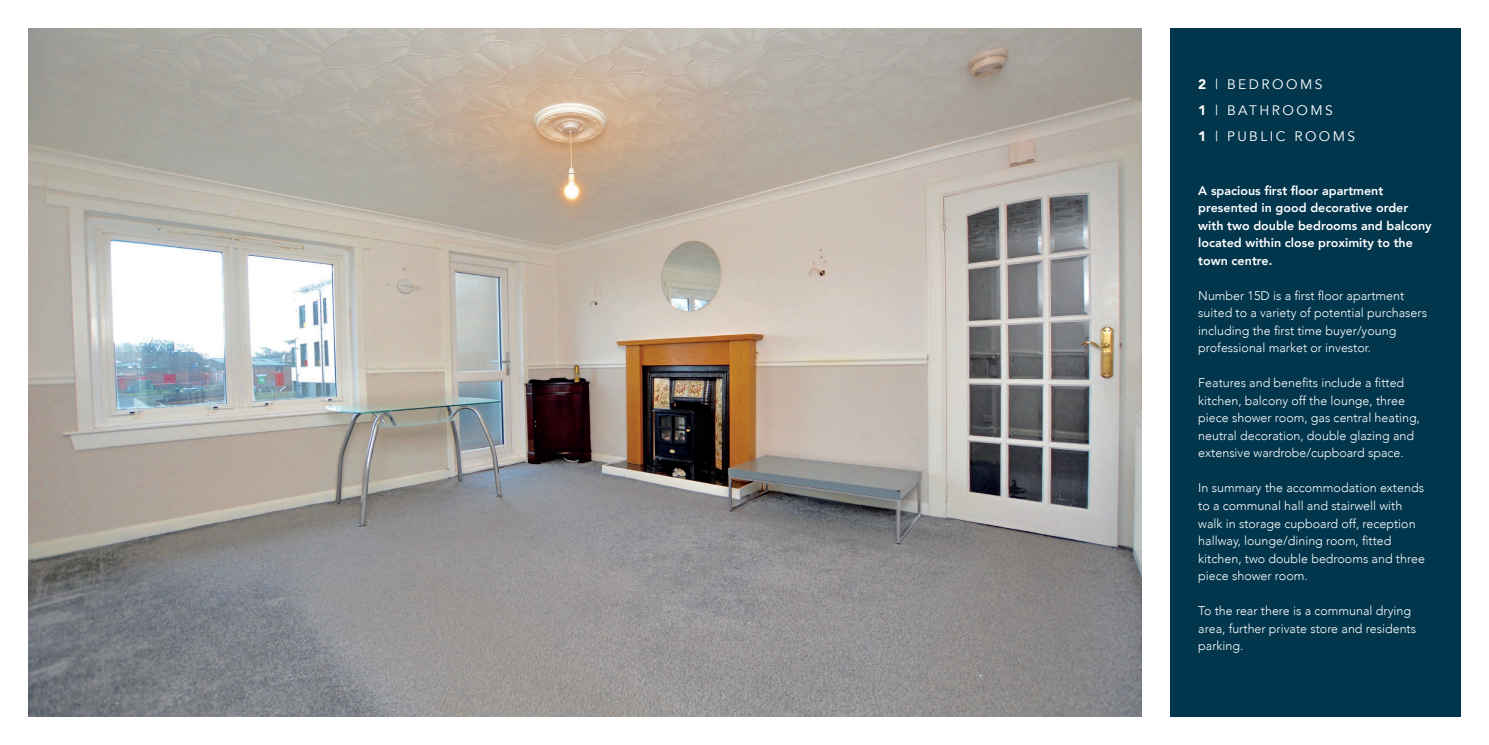
<style>
.page{position:relative;width:1489px;height:745px;background:#fff}
.page>*{position:absolute;margin:0;border:0;box-sizing:border-box;transform-origin:0 0}
.t1{font:13.75px "Avenir";letter-spacing:.18em;color:#fff}
.t2{font:300 12.5px/17.5px "Avenir";color:#fff}
.t3{font:800 12.5px/17.5px "Avenir";color:#fff}
.s1{font-weight:900}
</style>
<div class="page">
<div style="left:28px;top:28px;width:1432px;height:688px;background:#01364d"></div>
<div style="left:1141px;top:0;width:28px;height:744px;background:#fff"></div>
<img style="left:28px;top:28px;width:1113px;height:688px">
<p class="t1" style="left:1198px;top:75px;width:126px"><span class="s1">2</span> | BEDROOMS</p>
<p class="t1" style="left:1198px;top:102px;width:136px"><span class="s1">1</span> | BATHROOMS</p>
<p class="t1" style="left:1198px;top:128px;width:158px"><span class="s1">1</span> | PUBLIC ROOMS</p>
<p class="t3" style="left:1198px;top:181px;width:235px">A spacious first floor apartment presented in good decorative order with two double bedrooms and balcony located within close proximity to the town centre.</p>
<p class="t2" style="left:1198px;top:286px;width:230px">Number 15D is a first floor apartment suited to a variety of potential purchasers including the first time buyer/young professional market or investor.</p>
<p class="t2" style="left:1198px;top:374px;width:223px">Features and benefits include a fitted kitchen, balcony off the lounge, three piece shower room, gas central heating, neutral decoration, double glazing and extensive wardrobe/cupboard space.</p>
<p class="t2" style="left:1198px;top:479px;width:228px">In summary the accommodation extends to a communal hall and stairwell with walk in storage cupboard off, reception hallway, lounge/dining room, fitted kitchen, two double bedrooms and three piece shower room.</p>
<p class="t2" style="left:1198px;top:601px;width:219px">To the rear there is a communal drying area, further private store and residents parking.</p>
</div>
